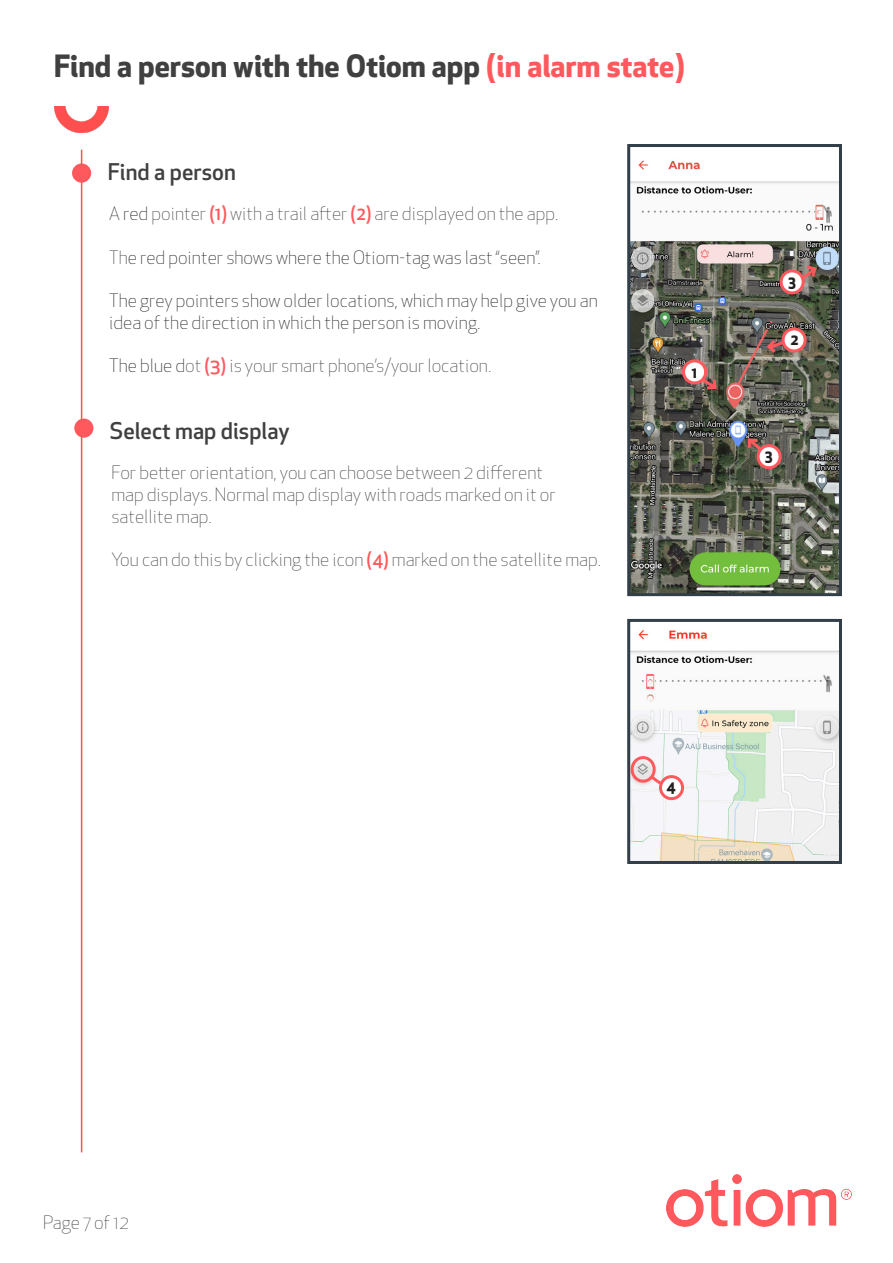
<style>
.page{position:relative;width:893px;height:1263px;background:#fff}
.page>*{position:absolute;margin:0;border:0;box-sizing:border-box;transform-origin:0 0}
.Under-overskrift{font:700 30px "Apex New";color:#404040}
.Punkt_overskrift{font:500 22.5px "Apex New";color:#404040}
.Brødtekst{font:300 18px "Apex New";color:#404040}
.Brødtekst-2{font:300 18px/21.6px "Apex New";color:#231f20}
.t1{font:700 15px "Apex New";color:#231f20}
.s1{color:#ff585d}
.s2{color:#231f20}
.s3{font-weight:500;color:#ff585d}
.s4{color:#404040}
</style>
<div class="page">
<img style="left:666px;top:1174px;width:185px;height:52px">
<hr style="left:81px;top:150px;width:1px;height:1002px;background:#ff504f">
<div style="left:72px;top:163px;width:19px;height:20px;background:#ff585d;border-radius:50%"></div>
<img style="left:54px;top:106px;width:55px;height:27px">
<img style="left:631px;top:160px;width:207px;height:432px">
<div style="left:627px;top:144px;width:215px;height:452px;border:3px solid #333f48"></div>
<img style="left:631px;top:630px;width:207px;height:230px">
<div style="left:627px;top:619px;width:215px;height:245px;border:3px solid #333f48"></div>
<div style="left:74px;top:418px;width:19px;height:20px;background:#ff585d;border-radius:50%"></div>
<div style="left:758px;top:446px;width:22px;height:22px;background:#fff;border-radius:50%"></div>
<div style="left:756px;top:444px;width:26px;height:25px;border:3px solid #ff585d;border-radius:50%"></div>
<div style="left:660px;top:777px;width:22px;height:22px;background:#fff;border-radius:50%"></div>
<div style="left:659px;top:775px;width:25px;height:25px;border:3px solid #ff585d;border-radius:50%"></div>
<svg style="left:629px;top:755px;width:37px;height:33px"></svg>
<svg style="left:679px;top:356px;width:40px;height:36px"></svg>
<div style="left:783px;top:329px;width:22px;height:22px;background:#fff;border-radius:50%"></div>
<div style="left:782px;top:327px;width:25px;height:25px;border:3px solid #ff585d;border-radius:50%"></div>
<svg style="left:764px;top:337px;width:24px;height:19px"></svg>
<svg style="left:747px;top:438px;width:18px;height:16px"></svg>
<div style="left:781px;top:271px;width:22px;height:22px;background:#fff;border-radius:50%"></div>
<div style="left:780px;top:269px;width:25px;height:25px;border:3px solid #ff585d;border-radius:50%"></div>
<svg style="left:798px;top:263px;width:22px;height:19px"></svg>
<p class="Under-overskrift" style="left:54px;top:44px;width:633px">Find a person with the Otiom app <span class="s1">(in alarm state)</span></p>
<p class="Punkt_overskrift" style="left:108px;top:157px;width:130px">Find a person</p>
<p class="Brødtekst" style="left:109px;top:203px;width:451px">A <span class="s2">red</span> pointer <span class="s3">(1)</span> with a trail after <span class="s3">(2)</span> are displayed on the app.</p>
<p class="Brødtekst-2" style="left:109px;top:246px;width:433px"><span class="s4">Th</span>e red pointer shows where the Otiom-tag was last “seen”.</p>
<p class="Brødtekst-2" style="left:109px;top:290px;width:490px">The grey pointers show older locations, which may help give you an idea of the direction in which the person is moving.</p>
<p class="Brødtekst" style="left:109px;top:354px;width:384px"><span class="s2">The blue d</span>ot <span class="s3">(3)</span> is your smart phone’s/your location.</p>
<p class="Punkt_overskrift" style="left:110px;top:416px;width:181px">Select map display</p>
<p class="Brødtekst" style="left:111px;top:462px;width:433px">For better orientation, you can choose between 2 different</p>
<p class="Brødtekst" style="left:111px;top:483px;width:446px">map displays. Normal map display with roads marked on it or</p>
<p class="Brødtekst" style="left:111px;top:505px;width:102px">satellite map.</p>
<p class="Brødtekst" style="left:111px;top:548px;width:491px">You can do this by clicking the icon <span class="s3">(4)</span> marked on the satellite map.</p>
<p class="t1" style="left:692px;top:361px;width:7px">1</p>
<p class="t1" style="left:788px;top:270px;width:9px">3</p>
<p class="t1" style="left:790px;top:328px;width:10px">2</p>
<p class="t1" style="left:765px;top:445px;width:9px">3</p>
<p class="t1" style="left:666px;top:776px;width:11px">4</p>
<p class="Brødtekst" style="left:43px;top:1211px;width:87px">Page 7 of 12</p>
</div>
